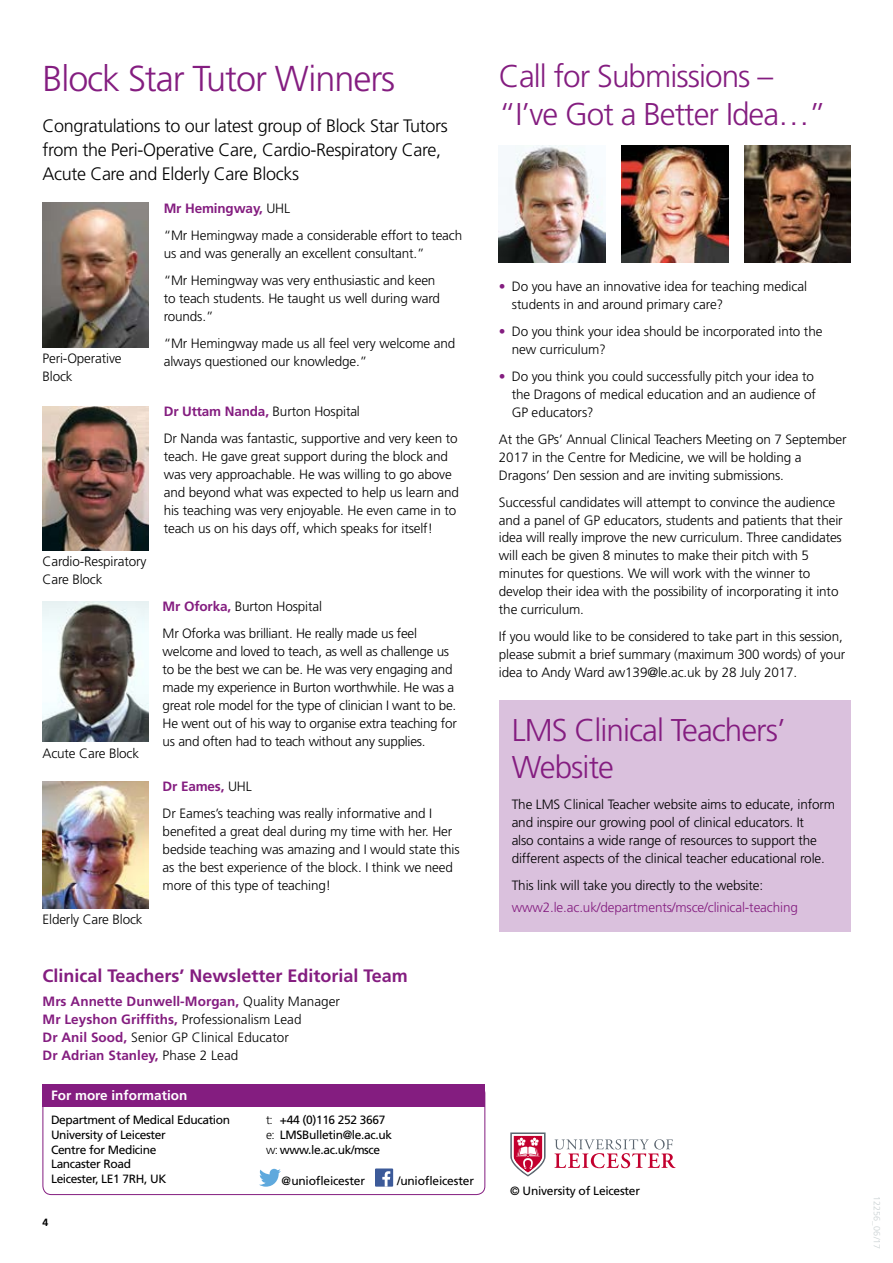
<style>
.page{position:relative;width:893px;height:1263px;background:#fff}
.page>*{position:absolute;margin:0;border:0;box-sizing:border-box;transform-origin:0 0}
.t1{font:300 36px "Frutiger";letter-spacing:-.03em;color:#841d80}
.t2{font:300 31.5px/37.8px "Frutiger";letter-spacing:-.03em;color:#841d80}
.t3{font:300 18px/24px "Frutiger";letter-spacing:-.02em;color:#000}
.t4{font:700 18px "Frutiger";color:#841d80}
.t5{font:300 13.5px/18px "Frutiger";letter-spacing:-.01em;color:#000}
.t6{font:700 13.5px/18px "Frutiger";letter-spacing:.005em;color:#841d80}
.t7{font:300 13.5px "Frutiger";letter-spacing:-.01em;color:#841d80}
.t8{font:700 13.5px "Frutiger";color:#fff}
.t9{font:12px/14.7px "Frutiger";letter-spacing:-.03em;color:#000}
.t10{font:700 10.5px "Frutiger";color:#000}
.t11{font:300 9px "Frutiger";letter-spacing:-.005em;color:#cad1d3}
.s1{font-weight:700;color:#841d80}
.s2{font-weight:300;color:#000}
.s3{font-weight:300}
.s4{color:#841d80}
</style>
<div class="page">
<img style="left:43px;top:203px;width:106px;height:144px">
<img style="left:499px;top:145px;width:106px;height:117px">
<img style="left:622px;top:145px;width:106px;height:117px">
<img style="left:744px;top:145px;width:106px;height:117px">
<img style="left:43px;top:406px;width:106px;height:145px">
<img style="left:43px;top:601px;width:106px;height:141px">
<img style="left:43px;top:781px;width:106px;height:127px">
<div style="left:499px;top:700px;width:351px;height:231px;background:#dac1dd"></div>
<div style="left:43px;top:1084px;width:442px;height:111px;border:1px solid #841d80;border-radius:9px"></div>
<div style="left:43px;top:1084px;width:442px;height:23px;background:#841d80"></div>
<div style="left:375px;top:1168px;width:18px;height:18px;background:#3c5a99"></div>
<svg style="left:382px;top:1171px;width:8px;height:15px"></svg>
<svg style="left:259px;top:1169px;width:22px;height:18px"></svg>
<svg style="left:510px;top:1132px;width:36px;height:44px"></svg>
<svg style="left:554px;top:1139px;width:122px;height:29px"></svg>
<h1 class="t1" style="left:43px;top:58px;width:354px">Block Star Tutor Winners</h1>
<h3 class="t3" style="left:43px;top:114px;width:407px">Congratulations to our latest group of Block Star Tutors from the Peri-Operative Care, Cardio-Respiratory Care,<br>Acute Care and Elderly Care Blocks</h3>
<p class="t5" style="left:43px;top:349px;width:81px">Peri-Operative<br>Block</p>
<p class="t5" style="left:43px;top:553px;width:105px">Cardio-Respiratory<br>Care Block</p>
<p class="t5" style="left:43px;top:744px;width:98px">Acute Care Block</p>
<p class="t5" style="left:43px;top:911px;width:102px">Elderly Care Block</p>
<p class="t5" style="left:164px;top:195px;width:300px;line-height:27px"><span class="s1">Mr Hemingway,</span> UHL<br>“Mr Hemingway made a considerable effort to teach</p>
<p class="t5" style="left:164px;top:240px;width:273px;line-height:27px">us and was generally an excellent consultant.” “Mr Hemingway was very enthusiastic and keen</p>
<p class="t5" style="left:164px;top:289px;width:278px">to teach students. He taught us well during ward rounds.”</p>
<p class="t5" style="left:164px;top:334px;width:293px">“Mr Hemingway made us all feel very welcome and always questioned our knowledge.”</p>
<p class="t5" style="left:164px;top:398px;width:296px;line-height:27px"><span class="s1">Dr Uttam Nanda,</span> Burton Hospital<br>Dr Nanda was fantastic, supportive and very keen to</p>
<p class="t5" style="left:164px;top:448px;width:297px">teach. He gave great support during the block and was very approachable. He was willing to go above and beyond what was expected to help us learn and his teaching was very enjoyable. He even came in to teach us on his days off, which speaks for itself!</p>
<p class="t5" style="left:163px;top:593px;width:256px;line-height:27px"><span class="s1">Mr Oforka,</span> Burton Hospital<br>Mr Oforka was brilliant. He really made us feel</p>
<p class="t5" style="left:163px;top:642px;width:296px">welcome and loved to teach, as well as challenge us to be the best we can be. He was very engaging and made my experience in Burton worthwhile. He was a great role model for the type of clinician I want to be.<br>He went out of his way to organise extra teaching for us and often had to teach without any supplies.</p>
<p class="t5" style="left:163px;top:773px;width:271px;line-height:27px"><span class="s1">Dr Eames,</span> UHL<br>Dr Eames’s teaching was really informative and I</p>
<p class="t5" style="left:163px;top:822px;width:299px">benefited a great deal during my time with her. Her bedside teaching was amazing and I would state this as the best experience of the block. I think we need more of this type of teaching!</p>
<h3 class="t4" style="left:43px;top:965px;width:367px">Clinical Teachers’ Newsletter Editorial Team</h3>
<p class="t6" style="left:43px;top:992px;width:299px">Mrs Annette Dunwell-Morgan, <span class="s2">Quality Manager </span>Mr Leyshon Griffiths, <span class="s2">Professionalism Lead<br></span>Dr Anil Sood, <span class="s2">Senior GP Clinical Educator<br></span>Dr Adrian Stanley, <span class="s2">Phase 2 Lead</span></p>
<p class="t8" style="left:51px;top:1088px;width:138px">For more information</p>
<p class="t9" style="left:51px;top:1113px;width:181px">Department of Medical Education<br>University of Leicester<br>Centre for Medicine<br>Lancaster Road<br>Leicester, LE1 7RH, UK</p>
<p class="t9" style="left:266px;top:1113px;width:128px"><span class="s3">t:</span> +44 (0)116 252 3667 <span class="s3">e:</span> LMSBulletin@le.ac.uk <span class="s3">w:</span> www.le.ac.uk/msce</p>
<p class="t9" style="left:282px;top:1173px;width:85px">@uniofleicester</p>
<p class="t9" style="left:397px;top:1173px;width:79px">/uniofleicester</p>
<p class="t10" style="left:43px;top:1216px;width:7px">4</p>
<h2 class="t2" style="left:499px;top:58px;width:329px">Call for Submissions – “I’ve Got a Better Idea…”</h2>
<p class="t5" style="left:512px;top:277px;width:297px;text-indent:-13px"><span class="s4">•</span> Do you have an innovative idea for teaching medical students in and around primary care?</p>
<p class="t5" style="left:512px;top:322px;width:312px;text-indent:-13px"><span class="s4">•</span> Do you think your idea should be incorporated into the new curriculum?</p>
<p class="t5" style="left:512px;top:367px;width:306px;text-indent:-13px"><span class="s4">•</span> Do you think you could successfully pitch your idea to the Dragons of medical education and an audience of<br>GP educators?</p>
<p class="t5" style="left:499px;top:430px;width:349px">At the GPs’ Annual Clinical Teachers Meeting on 7 September<br>2017 in the Centre for Medicine, we will be holding a<br>Dragons’ Den session and are inviting submissions.</p>
<p class="t5" style="left:499px;top:493px;width:345px">Successful candidates will attempt to convince the audience and a panel of GP educators, students and patients that their idea will really improve the new curriculum. Three candidates will each be given 8 minutes to make their pitch with 5 minutes for questions. We will work with the winner to develop their idea with the possibility of incorporating it into the curriculum.</p>
<p class="t5" style="left:499px;top:628px;width:348px">If you would like to be considered to take part in this session, please submit a brief summary (maximum 300 words) of your idea to Andy Ward aw139@le.ac.uk by 28 July 2017.</p>
<h2 class="t2" style="left:512px;top:711px;width:276px">LMS Clinical Teachers’<br>Website</h2>
<p class="t5" style="left:512px;top:795px;width:325px">The LMS Clinical Teacher website aims to educate, inform and inspire our growing pool of clinical educators. It<br>also contains a wide range of resources to support the different aspects of the clinical teacher educational role.</p>
<p class="t5" style="left:512px;top:876px;width:253px">This link will take you directly to the website:</p>
<p class="t7" style="left:512px;top:900px;width:288px">www2.le.ac.uk/departments/msce/clinical-teaching</p>
<p class="t9" style="left:510px;top:1183px;width:131px">© University of Leicester</p>
<p class="t11" style="left:882px;top:1196px;width:54px;rotate:90deg">12256_06/17</p>
</div>
